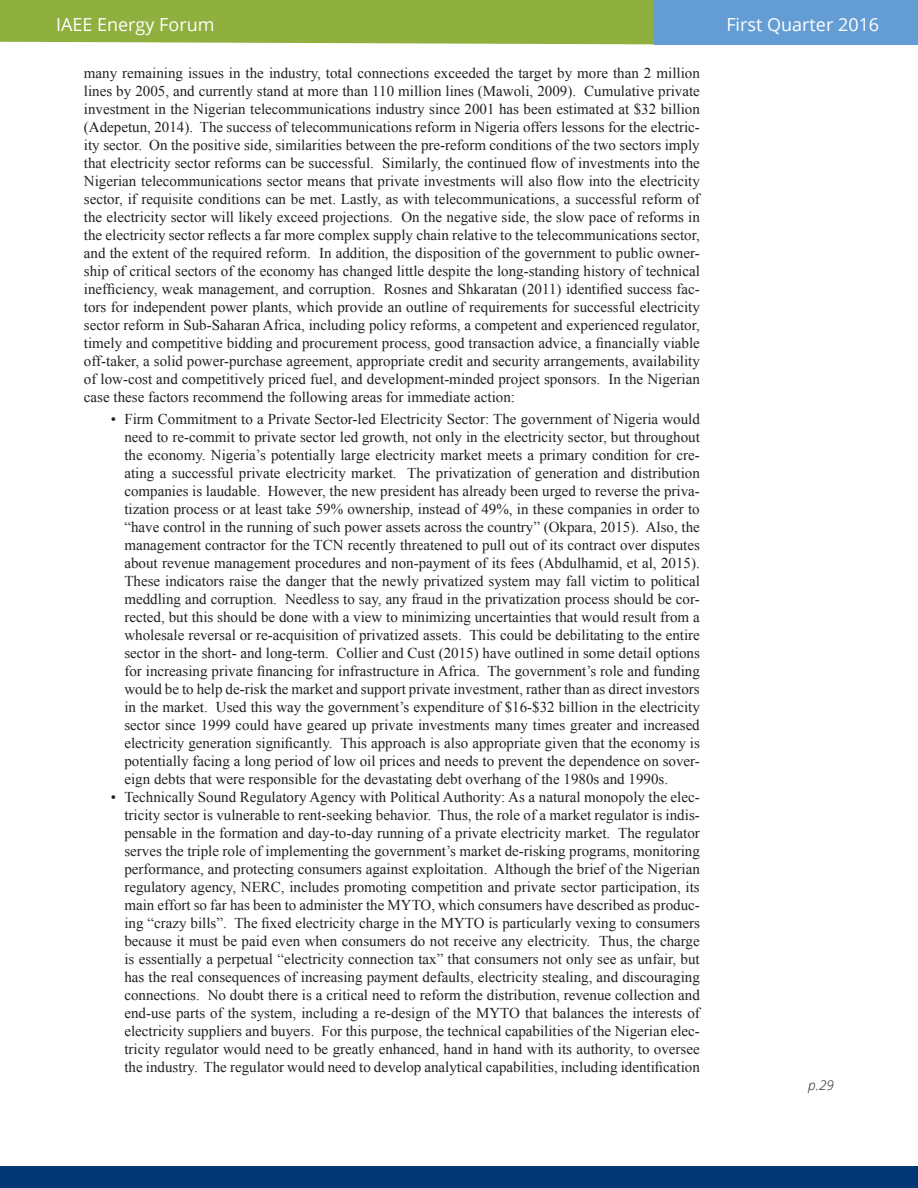
<style>
.page{position:relative;width:918px;height:1188px;background:#fff}
.page>*{position:absolute;margin:0;border:0;box-sizing:border-box;transform-origin:0 0}
.t1{font:18px "Open Sans";color:#fff}
.Indent_space_above{font:15px/18px "Times New Roman";color:#231f20;text-align:justify}
.Standard_Paragraph{font:15px/18px "Times New Roman";color:#231f20;text-align:justify}
.Indent{font:15px/18px "Times New Roman";color:#231f20;text-align:justify}
.t2{font:italic 300 13.5px "Open Sans";color:#231f20}
</style>
<div class="page">
<div style="left:0;top:1166px;width:918px;height:22px;background:#013874"></div>
<div style="left:0;top:0;width:654px;height:44px;background:#8faf3e"></div>
<div style="left:654px;top:0;width:264px;height:44px;background:#639dd4"></div>
<p class="t1" style="left:56px;top:13px;width:160px">IAEE Energy Forum</p>
<p class="Standard_Paragraph" style="left:84px;top:64px;width:617px">many remaining issues in the industry, total connections exceeded the target by more than 2 million lines by 2005, and currently stand at more than 110 million lines (Mawoli, 2009). Cumulative private investment in the Nigerian telecommunications industry since 2001 has been estimated at $32 billion (Adepetun, 2014). The success of telecommunications reform in Nigeria offers lessons for the electric&shy;ity sector. On the positive side, similarities between the pre-reform conditions of the two sectors imply that electricity sector reforms can be successful. Similarly, the continued flow of investments into the Nigerian telecommunications sector means that private investments will also flow into the electricity sector, if requisite conditions can be met. Lastly, as with telecommunications, a successful reform of the electricity sector will likely exceed projections. On the negative side, the slow pace of reforms in the electricity sector reflects a far more complex supply chain relative to the telecommunications sector, and the extent of the required reform. In addition, the disposition of the government to public owner&shy;ship of critical sectors of the economy has changed little despite the long-standing history of technical inefficiency, weak management, and corruption. Rosnes and Shkaratan (2011) identified success fac&shy;tors for independent power plants, which provide an outline of requirements for successful electricity sector reform in Sub-Saharan Africa, including policy reforms, a competent and experienced regulator, timely and competitive bidding and procurement process, good transaction advice, a financially viable off-taker, a solid power-purchase agreement, appropriate credit and security arrangements, availability of low-cost and competitively priced fuel, and development-minded project sponsors. In the Nigerian case these factors recommend the following areas for immediate action:</p>
<p class="Indent_space_above" style="left:124px;top:410px;width:577px;text-indent:-14px">• Firm Commitment to a Private Sector-led Electricity Sector: The government of Nigeria would need to re-commit to private sector led growth, not only in the electricity sector, but throughout the economy. Nigeria’s potentially large electricity market meets a primary condition for cre&shy;ating a successful private electricity market. The privatization of generation and distribution companies is laudable. However, the new president has already been urged to reverse the priva&shy;tization process or at least take 59% ownership, instead of 49%, in these companies in order to “have control in the running of such power assets across the country” (Okpara, 2015). Also, the management contractor for the TCN recently threatened to pull out of its contract over disputes about revenue management procedures and non-payment of its fees (Abdulhamid, et al, 2015).<br>These indicators raise the danger that the newly privatized system may fall victim to political meddling and corruption. Needless to say, any fraud in the privatization process should be cor&shy;rected, but this should be done with a view to minimizing uncertainties that would result from a wholesale reversal or re-acquisition of privatized assets. This could be debilitating to the entire sector in the short- and long-term. Collier and Cust (2015) have outlined in some detail options for increasing private financing for infrastructure in Africa. The government’s role and funding would be to help de-risk the market and support private investment, rather than as direct investors in the market. Used this way the government’s expenditure of $16-$32 billion in the electricity sector since 1999 could have geared up private investments many times greater and increased electricity generation significantly. This approach is also appropriate given that the economy is potentially facing a long period of low oil prices and needs to prevent the dependence on sover&shy;eign debts that were responsible for the devastating debt overhang of the 1980s and 1990s.</p>
<p class="Indent" style="left:124px;top:788px;width:577px;text-indent:-14px">• Technically Sound Regulatory Agency with Political Authority: As a natural monopoly the elec&shy;tricity sector is vulnerable to rent-seeking behavior. Thus, the role of a market regulator is indis&shy;pensable in the formation and day-to-day running of a private electricity market. The regulator serves the triple role of implementing the government’s market de-risking programs, monitoring performance, and protecting consumers against exploitation. Although the brief of the Nigerian regulatory agency, NERC, includes promoting competition and private sector participation, its main effort so far has been to administer the MYTO, which consumers have described as produc&shy;ing “crazy bills”. The fixed electricity charge in the MYTO is particularly vexing to consumers because it must be paid even when consumers do not receive any electricity. Thus, the charge is essentially a perpetual “electricity connection tax” that consumers not only see as unfair, but has the real consequences of increasing payment defaults, electricity stealing, and discouraging connections. No doubt there is a critical need to reform the distribution, revenue collection and end-use parts of the system, including a re-design of the MYTO that balances the interests of electricity suppliers and buyers. For this purpose, the technical capabilities of the Nigerian elec&shy;tricity regulator would need to be greatly enhanced, hand in hand with its authority, to oversee the industry. The regulator would need to develop analytical capabilities, including identification</p>
<p class="t1" style="left:726px;top:13px;width:154px">First Quarter 2016</p>
<p class="t2" style="left:808px;top:1076px;width:27px">p.29</p>
</div>
